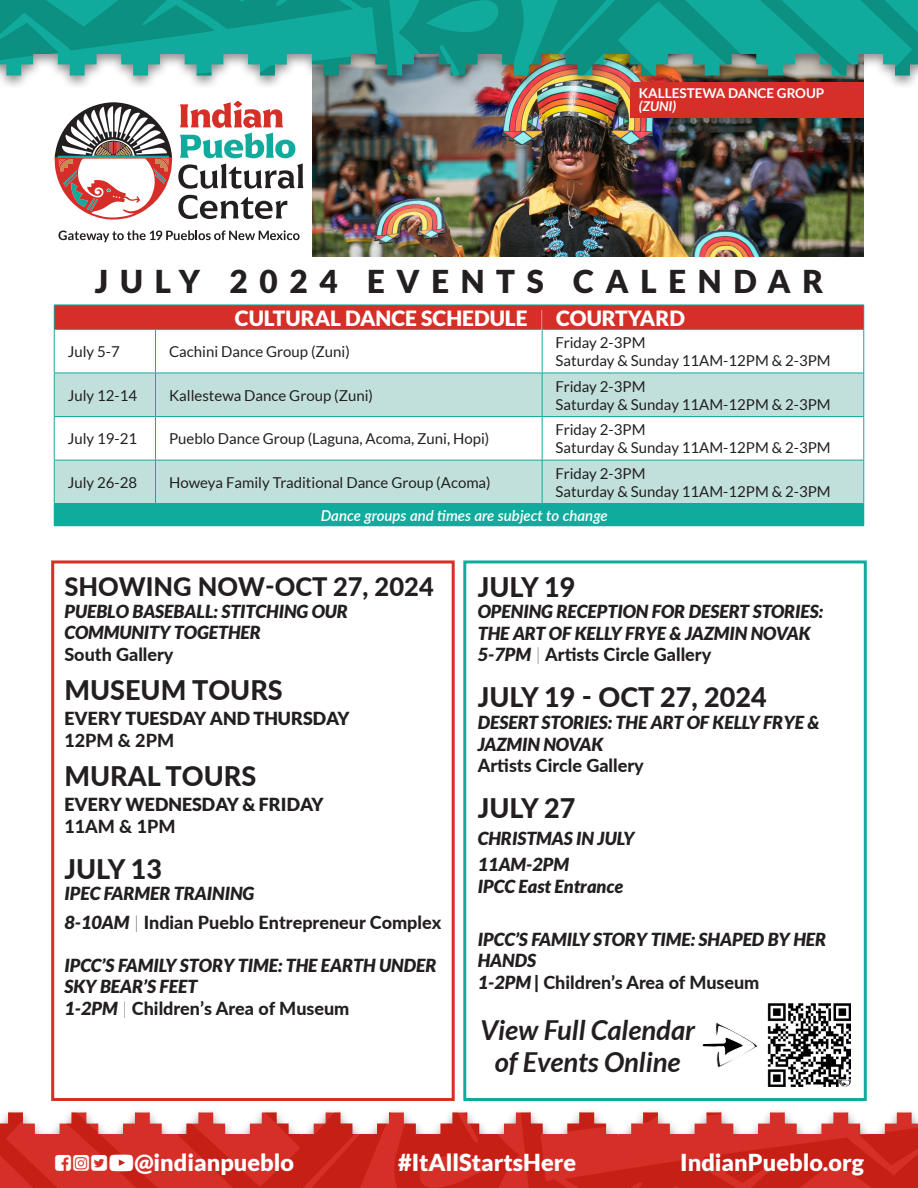
<style>
.page{position:relative;width:918px;height:1188px;background:#fff}
.page>*{position:absolute;margin:0;border:0;box-sizing:border-box;transform-origin:0 0}
.Event_Location{font:900 31.5px "Lato";letter-spacing:.37em;color:#231f20}
.Event_Location-2{font:italic 700 27.45px/31.7px "Lato";color:#231f20;text-align:center}
.Event_Description{font:800 27px "Lato";color:#231f20}
.t1{font:800 25.5px "Lato";color:#231f20}
.t2{font:900 23.4px "Lato";color:#fff}
.t3{font:900 21px "Lato";color:#fff}
.Event_Description-2{font:italic 900 18px/21.6px "Lato";color:#231f20}
.t4{font:800 18px/28.8px "Lato";color:#231f20}
.t5{font:900 18px "Lato";color:#231f20}
.t6{font:15px/18px "Lato";color:#231f20}
.t7{font:italic 600 15px "Lato";color:#fff}
.Event_Title{font:700 13.5px/13.2px "Lato";color:#fff}
.s1{font-style:italic}
.s2{font-weight:100}
.s3{font-weight:900;font-style:italic}
.s4{font-weight:100;font-style:normal}
.s5{font-weight:800;font-style:normal}
.s6{font-family:"Iconographia";font-weight:400}
</style>
<div class="page">
<img style="left:312px;top:89px;width:552px;height:167px">
<div style="left:0;top:0;width:918px;height:89px;background:#231f20;opacity:.5"></div>
<svg style="left:0;top:0;width:918px;height:76px;background:#29a092"></svg>
<svg style="left:0;top:1112px;width:918px;height:76px;background:#d44a44"></svg>
<svg style="left:180px;top:101px;width:115px;height:57px"></svg>
<svg style="left:178px;top:164px;width:125px;height:25px"></svg>
<svg style="left:178px;top:195px;width:109px;height:24px"></svg>
<svg style="left:55px;top:102px;width:117px;height:118px"></svg>
<svg style="left:58px;top:230px;width:242px;height:12px"></svg>
<div style="left:631px;top:82px;width:233px;height:35px;background:#d52f28"></div>
<div style="left:54px;top:305px;width:810px;height:24px;background:#d52f28"></div>
<svg style="left:55px;top:330px;width:809px;height:43px"></svg>
<svg style="left:55px;top:374px;width:809px;height:129px;fill:#c1e0dc"></svg>
<div style="left:54px;top:504px;width:810px;height:22px;background:#11ab9d"></div>
<hr style="left:54px;top:305px;width:102px;height:1px;background:#11ab9d">
<svg style="left:54px;top:305px;width:1px;height:24px"></svg>
<hr style="left:156px;top:305px;width:386px;height:1px;background:#11ab9d">
<hr style="left:542px;top:305px;width:322px;height:1px;background:#11ab9d">
<svg style="left:864px;top:305px;width:1px;height:24px"></svg>
<hr style="left:155px;top:330px;width:1px;height:43px;background:#11ab9d">
<hr style="left:542px;top:330px;width:1px;height:43px;background:#11ab9d">
<hr style="left:155px;top:373px;width:1px;height:43px;background:#11ab9d">
<hr style="left:542px;top:373px;width:1px;height:43px;background:#11ab9d">
<hr style="left:155px;top:417px;width:1px;height:43px;background:#11ab9d">
<hr style="left:542px;top:417px;width:1px;height:43px;background:#11ab9d">
<hr style="left:155px;top:460px;width:1px;height:43px;background:#11ab9d">
<hr style="left:542px;top:460px;width:1px;height:43px;background:#11ab9d">
<hr style="left:54px;top:329px;width:102px;height:1px;background:#11ab9d">
<hr style="left:54px;top:330px;width:1px;height:43px;background:#11ab9d">
<hr style="left:156px;top:329px;width:386px;height:1px;background:#11ab9d">
<hr style="left:542px;top:329px;width:322px;height:1px;background:#11ab9d">
<hr style="left:864px;top:330px;width:1px;height:43px;background:#11ab9d">
<hr style="left:54px;top:373px;width:102px;height:1px;background:#11ab9d">
<hr style="left:54px;top:373px;width:1px;height:43px;background:#11ab9d">
<hr style="left:156px;top:373px;width:386px;height:1px;background:#11ab9d">
<hr style="left:542px;top:373px;width:322px;height:1px;background:#11ab9d">
<hr style="left:864px;top:373px;width:1px;height:43px;background:#11ab9d">
<hr style="left:54px;top:417px;width:1px;height:43px;background:#11ab9d">
<hr style="left:864px;top:417px;width:1px;height:43px;background:#11ab9d">
<hr style="left:54px;top:460px;width:1px;height:43px;background:#11ab9d">
<hr style="left:864px;top:460px;width:1px;height:43px;background:#11ab9d">
<svg style="left:864px;top:504px;width:1px;height:22px"></svg>
<hr style="left:54px;top:416px;width:102px;height:1px;background:#11ab9d">
<hr style="left:156px;top:416px;width:386px;height:1px;background:#11ab9d">
<hr style="left:542px;top:416px;width:322px;height:1px;background:#11ab9d">
<hr style="left:54px;top:460px;width:102px;height:1px;background:#11ab9d">
<hr style="left:156px;top:460px;width:386px;height:1px;background:#11ab9d">
<hr style="left:542px;top:460px;width:322px;height:1px;background:#11ab9d">
<hr style="left:54px;top:503px;width:102px;height:1px;background:#11ab9d">
<hr style="left:156px;top:503px;width:386px;height:1px;background:#11ab9d">
<hr style="left:542px;top:503px;width:322px;height:1px;background:#11ab9d">
<hr style="left:54px;top:526px;width:102px;height:1px;background:#11ab9d">
<hr style="left:156px;top:526px;width:386px;height:1px;background:#11ab9d">
<hr style="left:542px;top:526px;width:322px;height:1px;background:#11ab9d">
<div style="left:51px;top:560px;width:404px;height:541px;border:3px solid #d52f28"></div>
<div style="left:463px;top:560px;width:404px;height:541px;border:3px solid #11ab9d"></div>
<img style="left:768px;top:1003px;width:83px;height:84px">
<svg style="left:702px;top:1023px;width:55px;height:45px"></svg>
<p class="Event_Title" style="left:639px;top:86px;width:187px">KALLESTEWA DANCE GROUP <span class="s1">(ZUNI)</span></p>
<p class="Event_Location" style="left:95px;top:263px;width:730px">JULY 2024 EVENTS CALENDAR</p>
<p class="t3" style="left:235px;top:306px;width:452px">CULTURAL DANCE SCHEDULE <span class="s2">|</span> COURTYARD</p>
<p class="t6" style="left:68px;top:343px;width:54px">July 5-7</p>
<p class="t6" style="left:169px;top:343px;width:182px">Cachini Dance Group (Zuni)</p>
<p class="t6" style="left:556px;top:334px;width:277px">Friday 2-3PM<br>Saturday &amp; Sunday 11AM-12PM &amp; 2-3PM</p>
<p class="t6" style="left:68px;top:386px;width:71px">July 12-14</p>
<p class="t6" style="left:169px;top:386px;width:206px">Kallestewa Dance Group (Zuni)</p>
<p class="t6" style="left:556px;top:377px;width:277px">Friday 2-3PM<br>Saturday &amp; Sunday 11AM-12PM &amp; 2-3PM</p>
<p class="t6" style="left:68px;top:430px;width:71px">July 19-21</p>
<p class="t6" style="left:169px;top:430px;width:322px">Pueblo Dance Group (Laguna, Acoma, Zuni, Hopi)</p>
<p class="t6" style="left:556px;top:421px;width:277px">Friday 2-3PM<br>Saturday &amp; Sunday 11AM-12PM &amp; 2-3PM</p>
<p class="t6" style="left:68px;top:473px;width:71px">July 26-28</p>
<p class="t6" style="left:169px;top:473px;width:323px">Howeya Family Traditional Dance Group (Acoma)</p>
<p class="t6" style="left:556px;top:464px;width:277px">Friday 2-3PM<br>Saturday &amp; Sunday 11AM-12PM &amp; 2-3PM</p>
<p class="t7" style="left:321px;top:504px;width:289px">Dance groups and times are subject to change</p>
<h3 class="t1" style="left:64px;top:568px;width:371px">SHOWING NOW-OCT 27, 2024</h3>
<p class="Event_Description-2" style="left:64px;top:600px;width:285px">PUEBLO BASEBALL: STITCHING OUR<br>COMMUNITY TOGETHER</p>
<p class="t4" style="left:64px;top:639px;width:111px">South Gallery</p>
<h3 class="Event_Description" style="left:64px;top:670px;width:220px">MUSEUM TOURS</h3>
<p class="t5" style="left:64px;top:708px;width:287px">EVERY TUESDAY AND THURSDAY</p>
<p class="t4" style="left:64px;top:725px;width:111px">12PM &amp; 2PM</p>
<h3 class="Event_Description" style="left:64px;top:756px;width:193px">MURAL TOURS</h3>
<p class="t5" style="left:64px;top:794px;width:261px">EVERY WEDNESDAY &amp; FRIDAY</p>
<p class="t4" style="left:64px;top:811px;width:113px">11AM &amp; 1PM</p>
<h3 class="Event_Description" style="left:64px;top:849px;width:99px">JULY 13</h3>
<p class="t4" style="left:64px;top:879px;width:378px"><span class="s3">IPEC FARMER TRAINING<br>8-10AM</span> <span class="s2">|</span> Indian Pueblo Entrepreneur Complex</p>
<p class="Event_Description-2" style="left:64px;top:954px;width:374px">IPCC’S FAMILY STORY TIME: THE EARTH UNDER<br>SKY BEAR’S FEET<br>1-2PM <span class="s4">|</span> <span class="s5">Children’s Area of Museum</span></p>
<p class="Event_Description" style="left:478px;top:567px;width:99px">JULY 19</p>
<p class="Event_Description-2" style="left:478px;top:601px;width:347px">OPENING RECEPTION FOR DESERT STORIES:<br>THE ART OF KELLY FRYE &amp; JAZMIN NOVAK<br>5-7PM <span class="s4">|</span> <span class="s5">Artists Circle Gallery</span></p>
<p class="Event_Description" style="left:478px;top:677px;width:291px">JULY 19 - OCT 27, 2024</p>
<p class="Event_Description-2" style="left:478px;top:712px;width:343px">DESERT STORIES: THE ART OF KELLY FRYE &amp;<br>JAZMIN NOVAK<br><span class="s5">Artists Circle Gallery</span></p>
<p class="Event_Description" style="left:478px;top:788px;width:99px">JULY 27</p>
<p class="Event_Description-2" style="left:478px;top:825px;width:158px;line-height:26.5px">CHRISTMAS IN JULY<br>11AM-2PM</p>
<p class="Event_Description-2" style="left:478px;top:876px;width:147px">IPCC East Entrance</p>
<p class="Event_Description-2" style="left:478px;top:929px;width:350px">IPCC’S FAMILY STORY TIME: SHAPED BY HER<br>HANDS<br>1-2PM | <span class="s5">Children’s Area of Museum</span></p>
<p class="Event_Location-2" style="left:480px;top:1015px;width:217px">View Full Calendar of Events Online</p>
<p class="t2" style="left:54px;top:1149px;width:242px"><span class="s6">fitu</span>@indianpueblo</p>
<p class="t2" style="left:398px;top:1149px;width:179px">#ItAllStartsHere</p>
<p class="t2" style="left:680px;top:1149px;width:185px">IndianPueblo.org</p>
</div>
